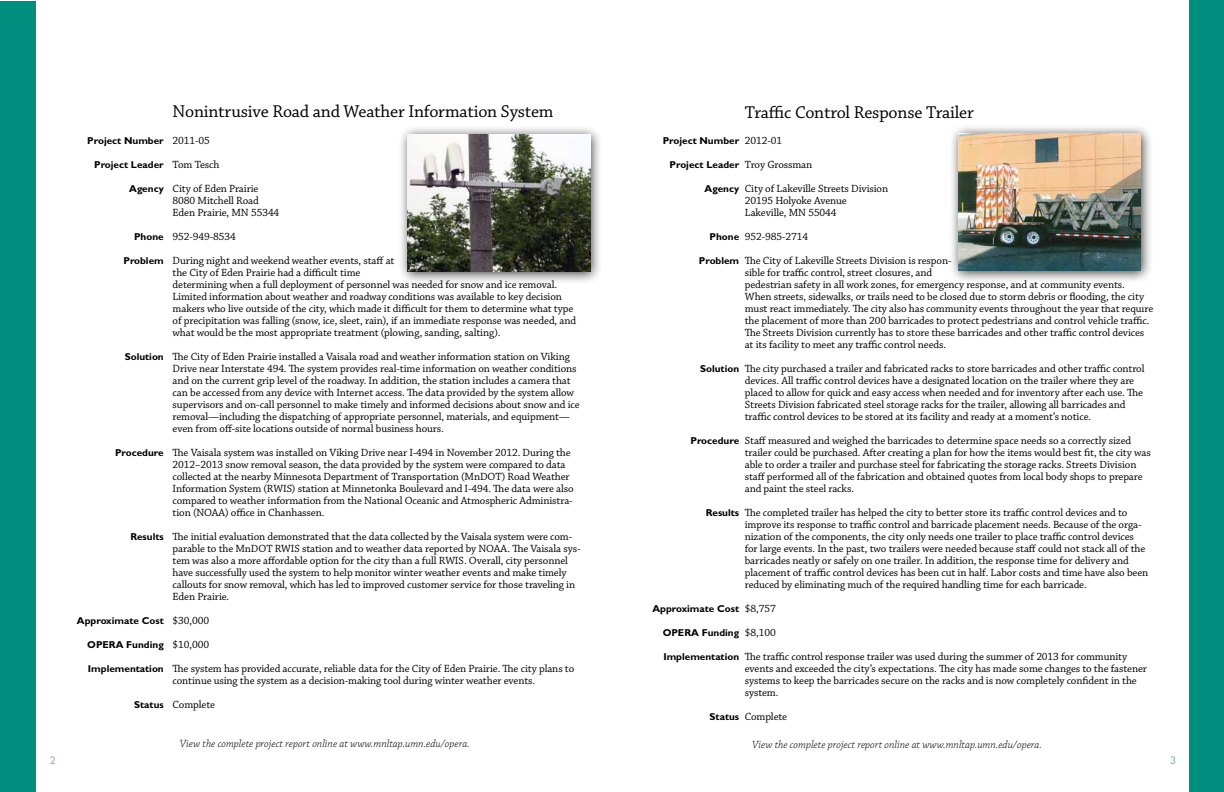
<style>
.page{position:relative;width:1224px;height:792px;background:#fff}
.page>*{position:absolute;margin:0;border:0;box-sizing:border-box;transform-origin:0 0}
.t1{font:18px "Chaparral Pro";letter-spacing:-.01em;color:#000}
.t2{font:11px/12px "Chaparral Pro";letter-spacing:-.01em;color:#000}
.t3{font:italic 300 11px "Chaparral Pro";color:#000}
.t4{font:700 10px "Gill Sans Std";color:#000}
.t5{font:500 10px "Futura Std";color:#77b0c0}
</style>
<div class="page">
<div style="left:949px;top:124px;width:204px;height:159px;background:#000;opacity:.75"></div>
<img style="left:958px;top:134px;width:183px;height:137px">
<div style="left:1189px;top:0;width:35px;height:792px;background:#008e7f"></div>
<div style="left:398px;top:125px;width:205px;height:159px;background:#000;opacity:.75"></div>
<img style="left:407px;top:135px;width:183px;height:137px">
<div style="left:0;top:1px;width:36px;height:791px;background:#008e7f"></div>
<p class="t5" style="left:50px;top:754px;width:7px">2</p>
<p class="t4" style="left:87px;top:135px;width:78px">Project Number</p>
<p class="t4" style="left:94px;top:159px;width:71px">Project Leader</p>
<p class="t4" style="left:129px;top:183px;width:36px">Agency</p>
<p class="t4" style="left:134px;top:231px;width:31px">Phone</p>
<p class="t4" style="left:124px;top:255px;width:42px">Problem</p>
<p class="t4" style="left:125px;top:351px;width:41px">Solution</p>
<p class="t4" style="left:115px;top:447px;width:50px">Procedure</p>
<p class="t4" style="left:130px;top:531px;width:35px">Results</p>
<p class="t4" style="left:77px;top:615px;width:88px">Approximate Cost</p>
<p class="t4" style="left:87px;top:639px;width:78px">OPERA Funding</p>
<p class="t4" style="left:88px;top:663px;width:77px">Implementation</p>
<p class="t4" style="left:134px;top:699px;width:31px">Status</p>
<h1 class="t1" style="left:173px;top:101px;width:382px">Nonintrusive Road and Weather Information System</h1>
<p class="t2" style="left:173px;top:129px;width:87px;line-height:24px">2011-05<br>Tom Tesch<br>City of Eden Prairie</p>
<p class="t2" style="left:173px;top:195px;width:108px">8080 Mitchell Road<br>Eden Prairie, MN 55344</p>
<p class="t2" style="left:173px;top:225px;width:223px;line-height:24px">952-949-8534<br>During night and weekend weather events, staff at</p>
<p class="t2" style="left:173px;top:267px;width:405px">the City of Eden Prairie had a difficult time<br>determining when a full deployment of personnel was needed for snow and ice removal.<br>Limited information about weather and roadway conditions was available to key decision makers who live outside of the city, which made it difficult for them to determine what type of precipitation was falling (snow, ice, sleet, rain), if an immediate response was needed, and what would be the most appropriate treatment (plowing, sanding, salting).</p>
<p class="t2" style="left:173px;top:351px;width:409px">The City of Eden Prairie installed a Vaisala road and weather information station on Viking Drive near Interstate 494. The system provides real-time information on weather conditions and on the current grip level of the roadway. In addition, the station includes a camera that can be accessed from any device with Internet access. The data provided by the system allow supervisors and on-call personnel to make timely and informed decisions about snow and ice removal—including the dispatching of appropriate personnel, materials, and equipment— even from off-site locations outside of normal business hours.</p>
<p class="t2" style="left:173px;top:447px;width:403px">The Vaisala system was installed on Viking Drive near I-494 in November 2012. During the 2012–2013 snow removal season, the data provided by the system were compared to data collected at the nearby Minnesota Department of Transportation (MnDOT) Road Weather Information System (RWIS) station at Minnetonka Boulevard and I-494. The data were also compared to weather information from the National Oceanic and Atmospheric Administra&shy;tion (NOAA) office in Chanhassen.</p>
<p class="t2" style="left:173px;top:531px;width:410px">The initial evaluation demonstrated that the data collected by the Vaisala system were com&shy;parable to the MnDOT RWIS station and to weather data reported by NOAA. The Vaisala sys&shy;tem was also a more affordable option for the city than a full RWIS. Overall, city personnel have successfully used the system to help monitor winter weather events and make timely callouts for snow removal, which has led to improved customer service for those traveling in Eden Prairie.</p>
<p class="t2" style="left:173px;top:609px;width:403px;line-height:24px">$30,000<br>$10,000<br>The system has provided accurate, reliable data for the City of Eden Prairie. The city plans to</p>
<p class="t2" style="left:173px;top:669px;width:364px;line-height:24px">continue using the system as a decision-making tool during winter weather events.<br>Complete</p>
<p class="t3" style="left:180px;top:737px;width:291px">View the complete project report online at www.mnltap.umn.edu/opera.</p>
<h1 class="t1" style="left:745px;top:102px;width:231px">Traffic Control Response Trailer</h1>
<p class="t2" style="left:745px;top:129px;width:145px;line-height:24px">2012-01<br>Troy Grossman<br>City of Lakeville Streets Division</p>
<p class="t2" style="left:745px;top:195px;width:103px">20195 Holyoke Avenue<br>Lakeville, MN 55044</p>
<p class="t2" style="left:745px;top:225px;width:208px;line-height:24px">952-985-2714<br>The City of Lakeville Streets Division is respon-</p>
<p class="t2" style="left:745px;top:267px;width:410px">sible for traffic control, street closures, and<br>pedestrian safety in all work zones, for emergency response, and at community events.<br>When streets, sidewalks, or trails need to be closed due to storm debris or flooding, the city must react immediately. The city also has community events throughout the year that require the placement of more than 200 barricades to protect pedestrians and control vehicle traffic.<br>The Streets Division currently has to store these barricades and other traffic control devices at its facility to meet any traffic control needs.</p>
<p class="t2" style="left:745px;top:363px;width:401px">The city purchased a trailer and fabricated racks to store barricades and other traffic control devices. All traffic control devices have a designated location on the trailer where they are placed to allow for quick and easy access when needed and for inventory after each use. The Streets Division fabricated steel storage racks for the trailer, allowing all barricades and traffic control devices to be stored at its facility and ready at a moment’s notice.</p>
<p class="t2" style="left:745px;top:435px;width:407px">Staff measured and weighed the barricades to determine space needs so a correctly sized trailer could be purchased. After creating a plan for how the items would best fit, the city was able to order a trailer and purchase steel for fabricating the storage racks. Streets Division staff performed all of the fabrication and obtained quotes from local body shops to prepare and paint the steel racks.</p>
<p class="t2" style="left:745px;top:507px;width:405px">The completed trailer has helped the city to better store its traffic control devices and to improve its response to traffic control and barricade placement needs. Because of the orga&shy;nization of the components, the city only needs one trailer to place traffic control devices for large events. In the past, two trailers were needed because staff could not stack all of the barricades neatly or safely on one trailer. In addition, the response time for delivery and placement of traffic control devices has been cut in half. Labor costs and time have also been reduced by eliminating much of the required handling time for each barricade.</p>
<p class="t2" style="left:745px;top:597px;width:384px;line-height:24px">$8,757<br>$8,100<br>The traffic control response trailer was used during the summer of 2013 for community</p>
<p class="t2" style="left:745px;top:663px;width:404px">events and exceeded the city’s expectations. The city has made some changes to the fastener systems to keep the barricades secure on the racks and is now completely confident in the system.</p>
<p class="t2" style="left:745px;top:711px;width:44px">Complete</p>
<p class="t4" style="left:663px;top:135px;width:78px">Project Number</p>
<p class="t4" style="left:670px;top:159px;width:71px">Project Leader</p>
<p class="t4" style="left:705px;top:183px;width:36px">Agency</p>
<p class="t4" style="left:710px;top:231px;width:31px">Phone</p>
<p class="t4" style="left:699px;top:255px;width:42px">Problem</p>
<p class="t4" style="left:700px;top:363px;width:41px">Solution</p>
<p class="t4" style="left:690px;top:435px;width:50px">Procedure</p>
<p class="t4" style="left:706px;top:507px;width:35px">Results</p>
<p class="t4" style="left:652px;top:603px;width:88px">Approximate Cost</p>
<p class="t4" style="left:663px;top:627px;width:78px">OPERA Funding</p>
<p class="t4" style="left:663px;top:651px;width:77px">Implementation</p>
<p class="t4" style="left:710px;top:711px;width:31px">Status</p>
<p class="t3" style="left:752px;top:738px;width:291px">View the complete project report online at www.mnltap.umn.edu/opera.</p>
<p class="t5" style="left:1170px;top:754px;width:7px">3</p>
</div>
